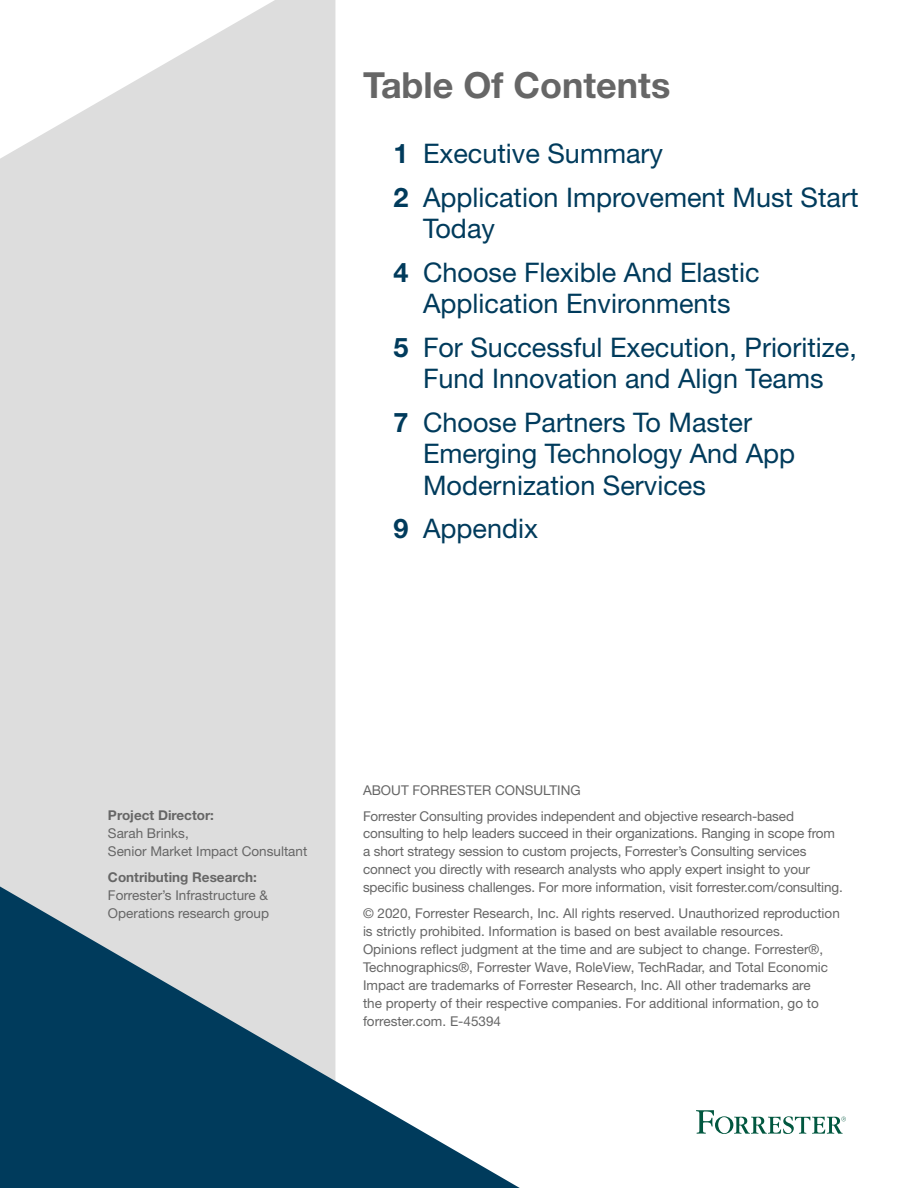
<style>
.page{position:relative;width:918px;height:1188px;background:#fff}
.page>*{position:absolute;margin:0;border:0;box-sizing:border-box;transform-origin:0 0}
.t1{font:700 36px "Helvetica Neue LT Std";color:#666}
.t2{font:27px/43.5px "Helvetica Neue LT Std";color:#003b5c}
.t3{font:700 27px/43.5px "Helvetica Neue LT Std";color:#003b5c}
.t4{font:13.5px/18px "Helvetica Neue LT Std";color:#666}
.t5{font:700 13.5px "Helvetica Neue LT Std";color:#666}
</style>
<div class="page">
<svg style="left:696px;top:1110px;width:150px;height:24px"></svg>
<svg style="left:0;top:0;width:335px;height:886px;background:#dfdfdf"></svg>
<svg style="left:0;top:886px;width:520px;height:302px;fill:#003b5c"></svg>
<h1 class="t1" style="left:363px;top:63px;width:309px">Table Of Contents</h1>
<h2 class="t3" style="left:394px;top:131px;width:17px">1<br>2</h2>
<h2 class="t3" style="left:394px;top:250px;width:17px">4</h2>
<h2 class="t3" style="left:394px;top:325px;width:17px">5</h2>
<h2 class="t3" style="left:394px;top:400px;width:17px">7</h2>
<h2 class="t3" style="left:394px;top:506px;width:17px">9</h2>
<h2 class="t2" style="left:423px;top:132px;width:437px">Executive Summary<br>Application Improvement Must Start</h2>
<h2 class="t2" style="left:423px;top:207px;width:338px">Today<br>Choose Flexible And Elastic</h2>
<h2 class="t2" style="left:423px;top:282px;width:435px">Application Environments<br>For Successful Execution, Prioritize,</h2>
<h2 class="t2" style="left:423px;top:357px;width:402px">Fund Innovation and Align Teams<br>Choose Partners To Master</h2>
<h2 class="t2" style="left:423px;top:438px;width:374px;line-height:31.5px">Emerging Technology And App<br>Modernization Services</h2>
<h2 class="t2" style="left:423px;top:507px;width:117px">Appendix</h2>
<p class="t5" style="left:108px;top:807px;width:108px">Project Director:</p>
<p class="t4" style="left:108px;top:824px;width:201px">Sarah Brinks,<br>Senior Market Impact Consultant</p>
<p class="t5" style="left:108px;top:868px;width:150px">Contributing Research:</p>
<p class="t4" style="left:108px;top:886px;width:163px">Forrester’s Infrastructure &amp;<br>Operations research group</p>
<p class="t4" style="left:363px;top:777px;width:433px;line-height:25.5px">ABOUT FORRESTER CONSULTING<br>Forrester Consulting provides independent and objective research-based</p>
<p class="t4" style="left:363px;top:825px;width:481px">consulting to help leaders succeed in their organizations. Ranging in scope from a short strategy session to custom projects, Forrester’s Consulting services connect you directly with research analysts who apply expert insight to your specific business challenges. For more information, visit forrester.com/consulting.</p>
<p class="t4" style="left:363px;top:904px;width:478px">© 2020, Forrester Research, Inc. All rights reserved. Unauthorized reproduction is strictly prohibited. Information is based on best available resources.<br>Opinions reflect judgment at the time and are subject to change. Forrester®, Technographics®, Forrester Wave, RoleView, TechRadar, and Total Economic Impact are trademarks of Forrester Research, Inc. All other trademarks are<br>the property of their respective companies. For additional information, go to forrester.com. E-45394</p>
</div>
